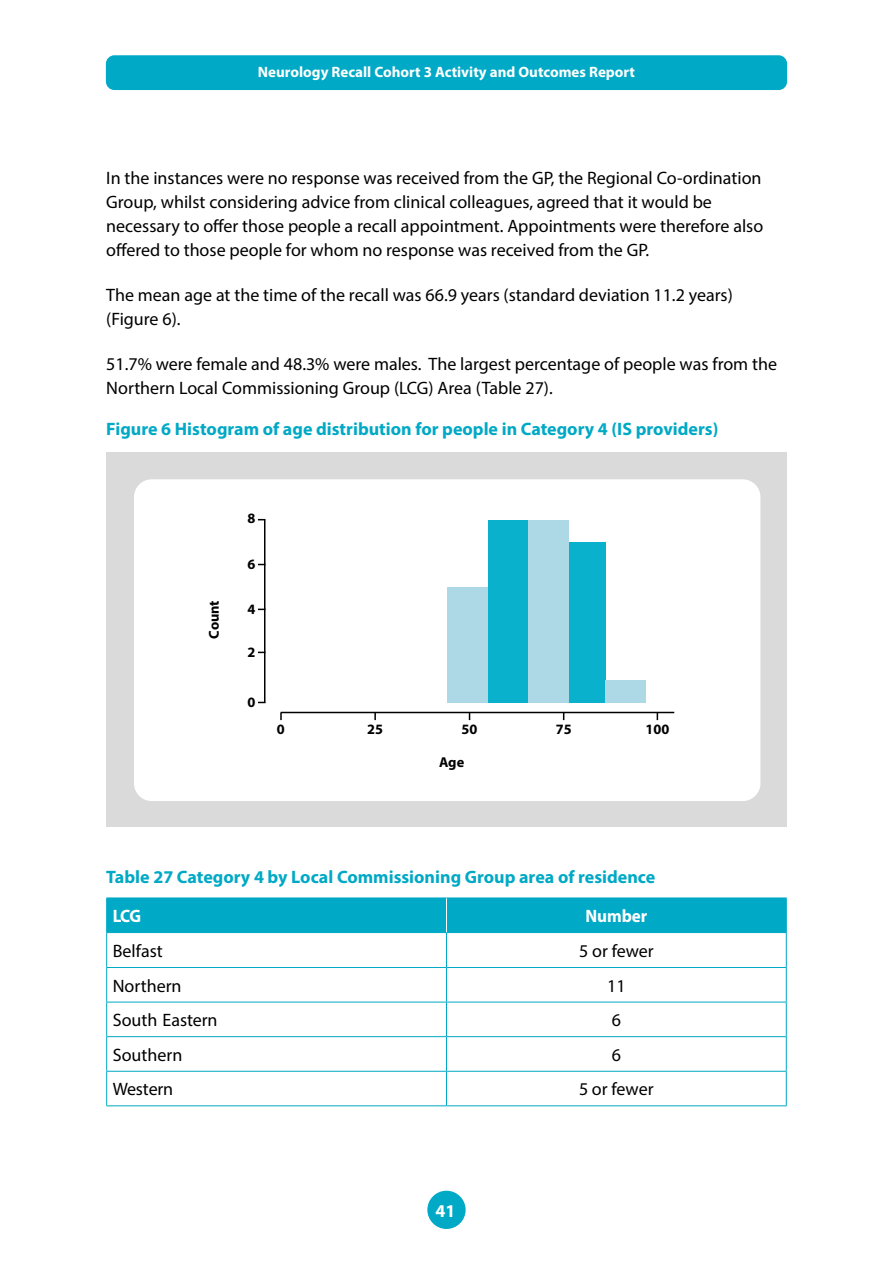
<style>
.page{position:relative;width:893px;height:1263px;background:#fff}
.page>*{position:absolute;margin:0;border:0;box-sizing:border-box;transform-origin:0 0}
.P_-_Bodytext{font:18px/24px "Myriad Pro";color:#000}
.P_-_Figure_and_table{font:700 18px "Myriad Pro";color:#00a9c5}
.P_-_Bodytext-2{font:700 18px "Myriad Pro";letter-spacing:-.01em;color:#fff;scale:.95 1}
.P_-_Bodytext-3{font:700 18px "Myriad Pro";letter-spacing:-.01em;color:#fff}
.t1{font:700 15px "Myriad Pro";color:#fff}
.t2{font:700 14.4px "Myriad Pro";color:#000}
</style>
<div class="page">
<div style="left:106px;top:55px;width:681px;height:35px;background:#00a9c5;border-radius:9px"></div>
<div style="left:427px;top:1191px;width:39px;height:38px;background:#00a9c5;border-radius:50%"></div>
<div style="left:106px;top:452px;width:681px;height:375px;background:#dadada"></div>
<div style="left:134px;top:479px;width:626px;height:322px;background:#fff;border-radius:18px"></div>
<div style="left:448px;top:587px;width:40px;height:115px;background:#add9e7"></div>
<div style="left:488px;top:520px;width:40px;height:182px;background:#0ab1cc"></div>
<div style="left:565px;top:542px;width:41px;height:160px;background:#0ab1cc"></div>
<div style="left:528px;top:520px;width:41px;height:182px;background:#add9e7"></div>
<div style="left:606px;top:680px;width:40px;height:22px;background:#add9e7"></div>
<hr style="left:264px;top:520px;width:1px;height:182px;background:#000">
<svg style="left:280px;top:712px;width:2px;height:8px"></svg>
<svg style="left:374px;top:713px;width:2px;height:7px"></svg>
<hr style="left:281px;top:712px;width:393px;height:1px;background:#000">
<div style="left:107px;top:898px;width:679px;height:34px;background:#00a9c5"></div>
<hr style="left:106px;top:897px;width:340px;height:1px;background:#00a9c5">
<hr style="left:106px;top:898px;width:1px;height:34px;background:#00a9c5">
<hr style="left:446px;top:897px;width:341px;height:1px;background:#00a9c5">
<hr style="left:786px;top:898px;width:1px;height:34px;background:#00a9c5">
<hr style="left:106px;top:932px;width:340px;height:1px;background:#00a9c5">
<hr style="left:106px;top:933px;width:1px;height:34px;background:#00a9c5">
<hr style="left:446px;top:932px;width:341px;height:1px;background:#00a9c5">
<hr style="left:446px;top:933px;width:1px;height:34px;background:#00a9c5">
<hr style="left:786px;top:933px;width:1px;height:34px;background:#00a9c5">
<hr style="left:106px;top:967px;width:340px;height:1px;background:#00a9c5">
<hr style="left:106px;top:968px;width:1px;height:34px;background:#00a9c5">
<hr style="left:446px;top:967px;width:341px;height:1px;background:#00a9c5">
<hr style="left:446px;top:968px;width:1px;height:34px;background:#00a9c5">
<hr style="left:786px;top:968px;width:1px;height:34px;background:#00a9c5">
<hr style="left:106px;top:1002px;width:340px;height:1px;background:#00a9c5">
<hr style="left:106px;top:1002px;width:1px;height:34px;background:#00a9c5">
<hr style="left:446px;top:1002px;width:341px;height:1px;background:#00a9c5">
<hr style="left:446px;top:1002px;width:1px;height:34px;background:#00a9c5">
<hr style="left:786px;top:1002px;width:1px;height:34px;background:#00a9c5">
<hr style="left:106px;top:1036px;width:340px;height:1px;background:#00a9c5">
<hr style="left:106px;top:1037px;width:1px;height:34px;background:#00a9c5">
<hr style="left:446px;top:1036px;width:341px;height:1px;background:#00a9c5">
<hr style="left:446px;top:1037px;width:1px;height:34px;background:#00a9c5">
<hr style="left:786px;top:1037px;width:1px;height:34px;background:#00a9c5">
<hr style="left:106px;top:1071px;width:340px;height:1px;background:#00a9c5">
<hr style="left:106px;top:1071px;width:1px;height:34px;background:#00a9c5">
<hr style="left:446px;top:1071px;width:341px;height:1px;background:#00a9c5">
<hr style="left:446px;top:1071px;width:1px;height:34px;background:#00a9c5">
<hr style="left:786px;top:1071px;width:1px;height:34px;background:#00a9c5">
<hr style="left:106px;top:1105px;width:340px;height:1px;background:#00a9c5">
<hr style="left:446px;top:1105px;width:341px;height:1px;background:#00a9c5">
<hr style="left:446px;top:898px;width:1px;height:34px;background:#fff">
<p class="t1" style="left:258px;top:62px;width:379px">Neurology Recall Cohort 3 Activity and Outcomes Report</p>
<p class="P_-_Bodytext" style="left:106px;top:165px;width:658px">In the instances were no response was received from the GP, the Regional Co-ordination Group, whilst considering advice from clinical colleagues, agreed that it would be necessary to offer those people a recall appointment. Appointments were therefore also offered to those people for whom no response was received from the GP.</p>
<p class="P_-_Bodytext" style="left:106px;top:283px;width:628px">The mean age at the time of the recall was 66.9 years (standard deviation 11.2 years) (Figure 6).</p>
<p class="P_-_Bodytext" style="left:106px;top:352px;width:672px">51.7% were female and 48.3% were males. The largest percentage of people was from the<br>Northern Local Commissioning Group (LCG) Area (Table 27).</p>
<p class="P_-_Figure_and_table" style="left:106px;top:417px;width:614px">Figure 6 Histogram of age distribution for people in Category 4 (IS providers)</p>
<p class="t2" style="left:247px;top:508px;width:9px">8</p>
<p class="t2" style="left:204px;top:639px;width:40px;rotate:-90deg">Count</p>
<p class="t2" style="left:247px;top:554px;width:9px">6</p>
<p class="t2" style="left:247px;top:600px;width:9px">4</p>
<p class="t2" style="left:247px;top:643px;width:9px">2</p>
<p class="t2" style="left:247px;top:693px;width:9px">0</p>
<p class="t2" style="left:277px;top:720px;width:9px">0</p>
<p class="t2" style="left:367px;top:720px;width:17px">25</p>
<p class="t2" style="left:461px;top:720px;width:17px">50</p>
<p class="t2" style="left:556px;top:720px;width:17px">75</p>
<p class="t2" style="left:645px;top:720px;width:25px">100</p>
<p class="t2" style="left:439px;top:753px;width:27px">Age</p>
<p class="P_-_Figure_and_table" style="left:106px;top:865px;width:550px">Table 27 Category 4 by Local Commissioning Group area of residence</p>
<p class="P_-_Bodytext-2" style="left:113px;top:904px;width:31px">LCG</p>
<p class="P_-_Bodytext-2" style="left:586px;top:904px;width:66px">Number</p>
<p class="P_-_Bodytext" style="left:113px;top:938px;width:52px">Belfast</p>
<p class="P_-_Bodytext" style="left:579px;top:938px;width:76px">5 or fewer</p>
<p class="P_-_Bodytext" style="left:113px;top:973px;width:70px">Northern</p>
<p class="P_-_Bodytext" style="left:607px;top:973px;width:20px">11</p>
<p class="P_-_Bodytext" style="left:113px;top:1008px;width:106px">South Eastern</p>
<p class="P_-_Bodytext" style="left:612px;top:1008px;width:11px">6</p>
<p class="P_-_Bodytext" style="left:113px;top:1042px;width:71px">Southern</p>
<p class="P_-_Bodytext" style="left:612px;top:1042px;width:11px">6</p>
<p class="P_-_Bodytext" style="left:113px;top:1077px;width:62px">Western</p>
<p class="P_-_Bodytext" style="left:579px;top:1077px;width:76px">5 or fewer</p>
<p class="P_-_Bodytext-3" style="left:435px;top:1199px;width:21px">41</p>
</div>
